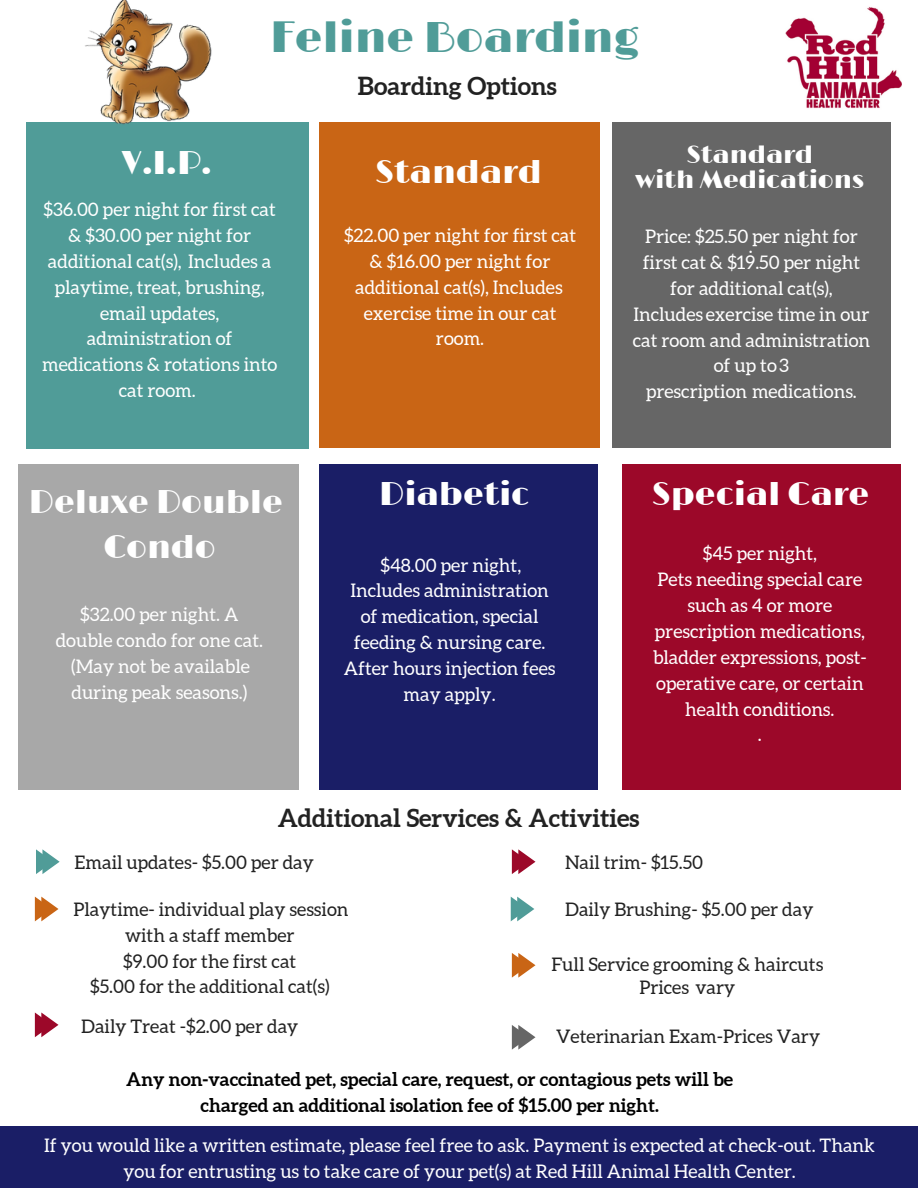
<style>
.page{position:relative;width:918px;height:1188px;background:#fff}
.page>*{position:absolute;margin:0;border:0;box-sizing:border-box;transform-origin:0 0}
.t1{font:43.65px "Limelight";color:#509c98}
.t2{font:32.7px/45px "Limelight";color:#fff;text-align:center}
.t3{font:700 24.9px "Aleo";color:#222}
.t4{font:24.9px/24.8px "Limelight";color:#fff;text-align:center}
.t5{font:18.75px/25.8px "Aleo";color:#fff;text-align:center}
.t6{font:18.75px/25.8px "Aleo";color:#222;text-align:center}
.t7{font:700 18.75px/25.8px "Aleo";color:#000;text-align:center}
</style>
<div class="page">
<div style="left:26px;top:123px;width:282px;height:326px;background:#509c98"></div>
<div style="left:320px;top:123px;width:280px;height:325px;background:#c96515"></div>
<div style="left:622px;top:465px;width:279px;height:325px;background:#9c0829"></div>
<div style="left:320px;top:465px;width:278px;height:325px;background:#1a1e66"></div>
<div style="left:612px;top:123px;width:279px;height:325px;background:#666"></div>
<div style="left:18px;top:465px;width:280px;height:325px;background:#a8a8a8"></div>
<img style="left:785px;top:7px;width:116px;height:101px">
<svg style="left:36px;top:849px;width:24px;height:25px"></svg>
<svg style="left:35px;top:897px;width:23px;height:24px"></svg>
<svg style="left:512px;top:1025px;width:23px;height:25px"></svg>
<svg style="left:35px;top:1012px;width:23px;height:25px"></svg>
<svg style="left:512px;top:849px;width:23px;height:25px"></svg>
<svg style="left:511px;top:897px;width:23px;height:24px"></svg>
<svg style="left:512px;top:953px;width:23px;height:25px"></svg>
<div style="left:0;top:1126px;width:918px;height:62px;background:#1a1e66"></div>
<img style="left:84px;top:0;width:129px;height:124px">
<h1 class="t1" style="left:270px;top:12px;width:371px">Feline Boarding</h1>
<h3 class="t3" style="left:358px;top:71px;width:201px">Boarding Options</h3>
<h2 class="t2" style="left:122px;top:142px;width:92px">V.I.P.</h2>
<h2 class="t2" style="left:375px;top:151px;width:168px">Standard</h2>
<p class="t5" style="left:42px;top:196px;width:237px">$36.00 per night for first cat &amp; $30.00 per night for additional cat(s), Includes a playtime, treat, brushing, email updates, administration of medications &amp; rotations into cat room.</p>
<h2 class="t2" style="left:29px;top:481px;width:255px">Deluxe Double<br>Condo</h2>
<p class="t5" style="left:56px;top:601px;width:209px">$32.00 per night. A double condo for one cat. (May not be available during peak seasons.)</p>
<p class="t5" style="left:344px;top:222px;width:234px">$22.00 per night for first cat &amp; $16.00 per night for additional cat(s), Includes exercise time in our cat room.</p>
<h2 class="t2" style="left:379px;top:473px;width:152px">Diabetic</h2>
<p class="t5" style="left:344px;top:552px;width:213px">$48.00 per night,<br>Includes administration of medication, special feeding &amp; nursing care.<br>After hours injection fees may apply.</p>
<h3 class="t4" style="left:635px;top:143px;width:231px">Standard<br>with Medications</h3>
<p class="t5" style="left:633px;top:223px;width:239px">Price: $25.50 per night for first cat &amp; $19.50 per night for additional cat(s),<br>Includes exercise time in our cat room and administration of up to3<br>prescription medications.</p>
<p class="t5" style="left:749px;top:234px;width:5px">.</p>
<h2 class="t2" style="left:652px;top:473px;width:219px">Special Care</h2>
<p class="t5" style="left:653px;top:541px;width:215px">$45 per night,<br>Pets needing special care such as 4 or more prescription medications, bladder expressions, post&shy;operative care, or certain health conditions.<br>.</p>
<h3 class="t3" style="left:278px;top:804px;width:363px">Additional Services &amp; Activities</h3>
<p class="t6" style="left:75px;top:849px;width:241px">Email updates- $5.00 per day</p>
<p class="t6" style="left:565px;top:849px;width:140px">Nail trim- $15.50</p>
<p class="t6" style="left:74px;top:896px;width:277px">Playtime- individual play session with a staff member<br>$9.00 for the first cat<br>$5.00 for the additional cat(s)</p>
<p class="t6" style="left:81px;top:1013px;width:219px">Daily Treat -$2.00 per day</p>
<p class="t6" style="left:565px;top:896px;width:250px">Daily Brushing- $5.00 per day</p>
<p class="t6" style="left:551px;top:953px;width:273px;line-height:22.5px">Full Service grooming &amp; haircuts<br>Prices vary</p>
<p class="t6" style="left:556px;top:1023px;width:266px">Veterinarian Exam-Prices Vary</p>
<p class="t7" style="left:126px;top:1066px;width:609px">Any non-vaccinated pet, special care, request, or contagious pets will be charged an additional isolation fee of $15.00 per night.</p>
<p class="t5" style="left:44px;top:1132px;width:832px">If you would like a written estimate, please feel free to ask. Payment is expected at check-out. Thank you for entrusting us to take care of your pet(s) at Red Hill Animal Health Center.</p>
</div>
